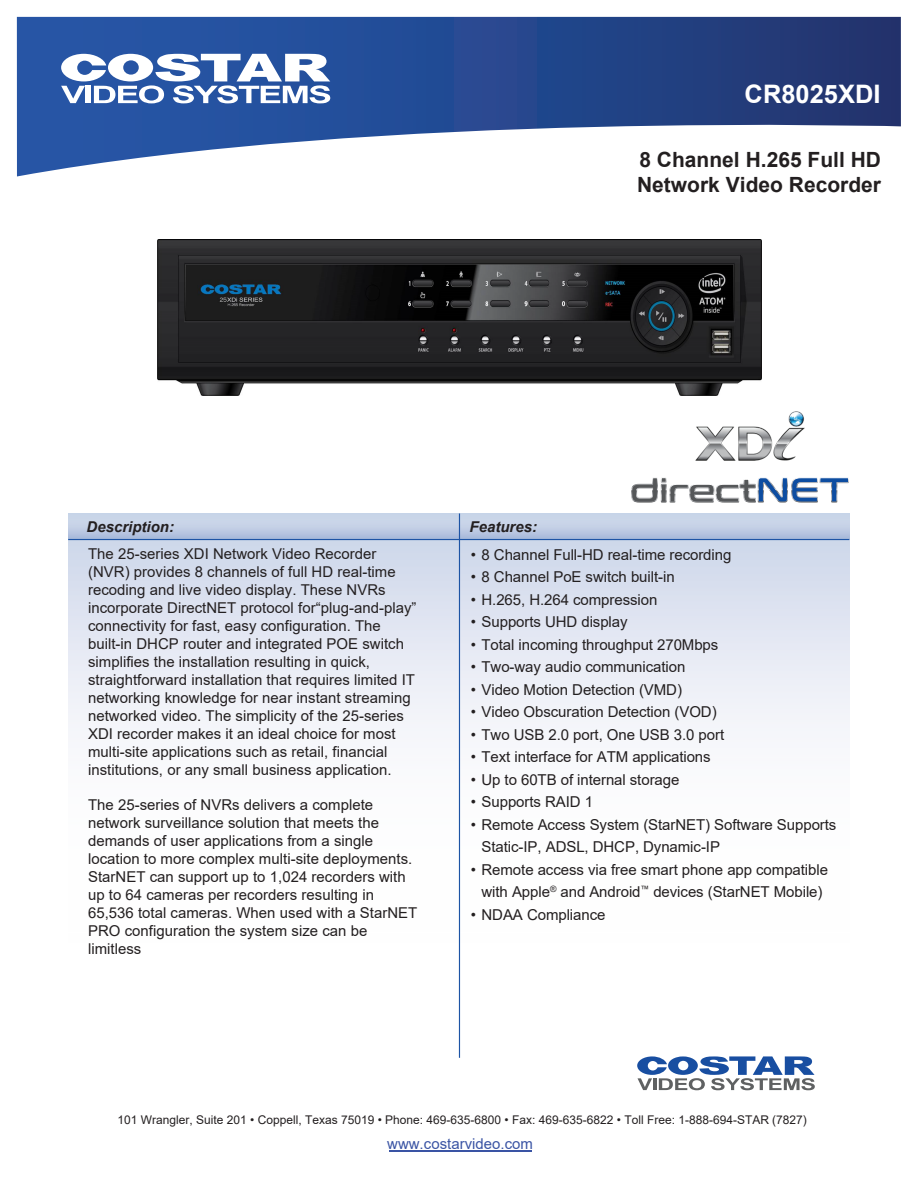
<style>
.page{position:relative;width:918px;height:1188px;background:#fff}
.page>*{position:absolute;margin:0;border:0;box-sizing:border-box;transform-origin:0 0}
.t1{font:700 25.5px "Arial";color:#fff}
.t2{font:700 21px/25.2px "Arial";color:#231f20}
.t3{font:15px/18px "Arial";color:#231f20}
.t4{font:italic 700 15px "Arial";color:#231f20}
.t5{font:15px "Arial";color:#3a54a4}
.t6{font:12px "Arial";color:#231f20}
</style>
<div class="page">
<svg style="left:17px;top:17px;width:884px;height:159px"></svg>
<svg style="left:61px;top:54px;width:269px;height:49px"></svg>
<hr style="left:389px;top:1151px;width:143px;height:1px;background:#3a54a4">
<hr style="left:68px;top:539px;width:781px;height:1px;background:#1d54a5">
<hr style="left:459px;top:513px;width:1px;height:545px;background:#1d54a5">
<svg style="left:637px;top:1056px;width:178px;height:34px"></svg>
<img style="left:695px;top:411px;width:110px;height:50px">
<svg style="left:631px;top:477px;width:218px;height:26px"></svg>
<img style="left:158px;top:239px;width:603px;height:157px">
<h1 class="t1" style="left:745px;top:76px;width:137px">CR8025XDI</h1>
<h2 class="t2" style="left:637px;top:147px;width:246px">8 Channel H.265 Full HD<br>Network Video Recorder</h2>
<p class="t4" style="left:87px;top:516px;width:89px">Description:</p>
<p class="t4" style="left:470px;top:517px;width:69px">Features:</p>
<p class="t3" style="left:471px;top:545px;width:262px">• 8 Channel Full-HD real-time recording</p>
<p class="t3" style="left:471px;top:568px;width:205px">• 8 Channel PoE switch built-in</p>
<p class="t3" style="left:471px;top:590px;width:188px">• H.265, H.264 compression</p>
<p class="t3" style="left:471px;top:613px;width:158px">• Supports UHD display</p>
<p class="t3" style="left:471px;top:635px;width:249px">• Total incoming throughput 270Mbps</p>
<p class="t3" style="left:471px;top:658px;width:216px">• Two-way audio communication</p>
<p class="t3" style="left:471px;top:680px;width:213px">• Video Motion Detection (VMD)</p>
<p class="t3" style="left:471px;top:703px;width:247px">• Video Obscuration Detection (VOD)</p>
<p class="t3" style="left:471px;top:725px;width:255px">• Two USB 2.0 port, One USB 3.0 port</p>
<p class="t3" style="left:471px;top:748px;width:241px">• Text interface for ATM applications</p>
<p class="t3" style="left:471px;top:770px;width:210px">• Up to 60TB of internal storage</p>
<p class="t3" style="left:471px;top:793px;width:124px">• Supports RAID 1</p>
<p class="t3" style="left:482px;top:813px;width:356px;line-height:22.5px;text-indent:-11px">• Remote Access System (StarNET) Software Supports<br>Static-IP, ADSL, DHCP, Dynamic-IP</p>
<p class="t3" style="left:471px;top:858px;width:359px;line-height:22.5px;text-align:center">• Remote access via free smart phone app compatible with Apple<sup>®</sup> and Android<sup>™</sup> devices (StarNET Mobile)</p>
<p class="t3" style="left:471px;top:905px;width:136px">• NDAA Compliance</p>
<p class="t3" style="left:88px;top:545px;width:330px">The 25-series XDI Network Video Recorder (NVR) provides 8 channels of full HD real-time recoding and live video display. These NVRs incorporate DirectNET protocol for“plug-and-play” connectivity for fast, easy configuration. The built-in DHCP router and integrated POE switch simplifies the installation resulting in quick, straightforward installation that requires limited IT networking knowledge for near instant streaming networked video. The simplicity of the 25-series XDI recorder makes it an ideal choice for most multi-site applications such as retail, financial institutions, or any small business application.</p>
<p class="t3" style="left:88px;top:796px;width:331px">The 25-series of NVRs delivers a complete network surveillance solution that meets the demands of user applications from a single location to more complex multi-site deployments.<br>StarNET can support up to 1,024 recorders with up to 64 cameras per recorders resulting in 65,536 total cameras. When used with a StarNET PRO configuration the system size can be limitless</p>
<p class="t6" style="left:117px;top:1111px;width:691px">101 Wrangler, Suite 201 • Coppell, Texas 75019 • Phone: 469-635-6800 • Fax: 469-635-6822 • Toll Free: 1-888-694-STAR (7827)</p>
<p class="t5" style="left:387px;top:1134px;width:147px">www.costarvideo.com</p>
</div>
